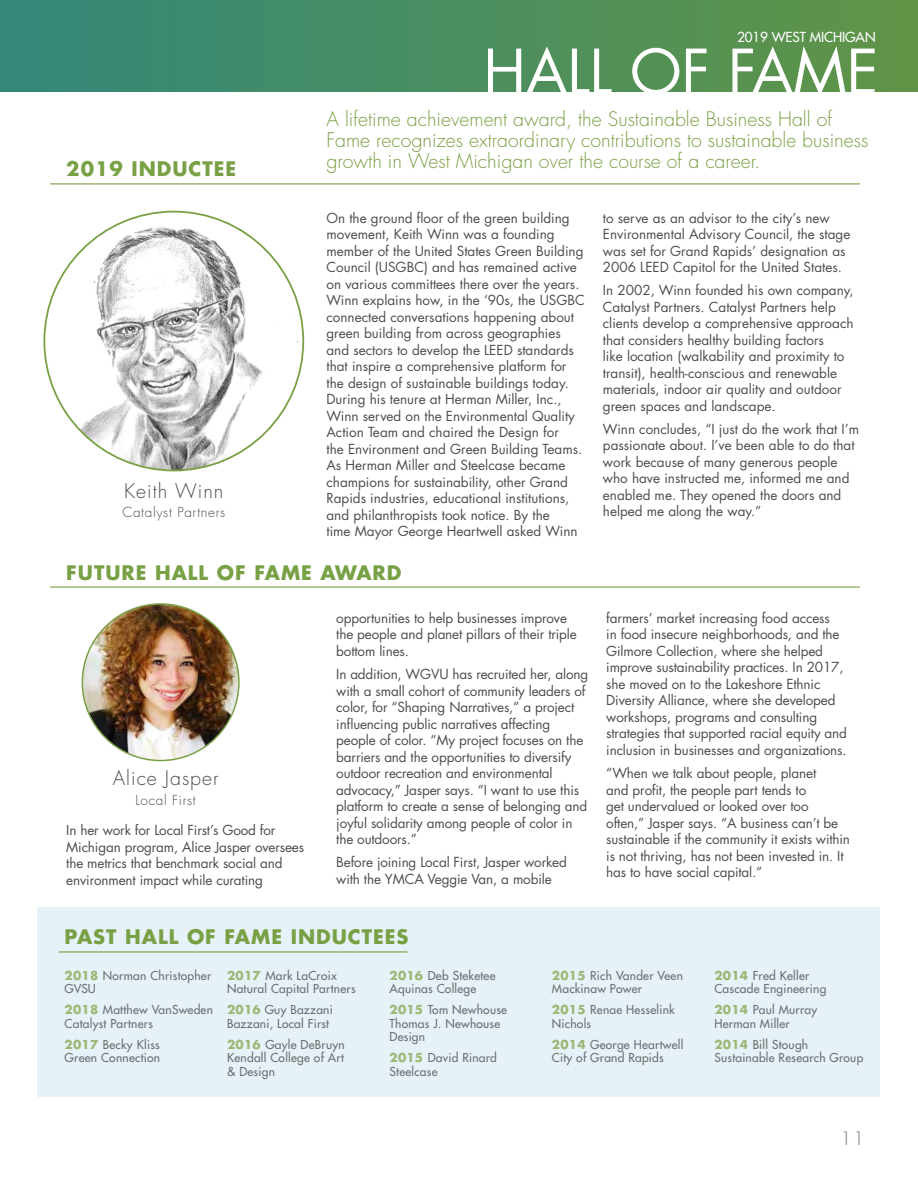
<style>
.page{position:relative;width:918px;height:1188px;background:#fff}
.page>*{position:absolute;margin:0;border:0;box-sizing:border-box;transform-origin:0 0}
.t1{font:60px "Futura Std";letter-spacing:-.005em;color:#fff}
.t2{font:300 19.5px/21px "Futura Std";color:#78a044}
.t3{font:700 19.5px "Futura Std";letter-spacing:.05em;color:#78a044}
.t4{font:300 19.5px "Futura Std";letter-spacing:.05em;color:#4d4d4f}
.t5{font:300 18px "Futura Std";color:#6a747b}
.t6{font:13.5px/16.5px "Futura Std";color:#4d4d4f}
.t7{font:300 13.5px "Futura Std";letter-spacing:.05em;color:#4d4d4f}
.t8{font:500 13.5px "Futura Std";letter-spacing:-.005em;color:#fff}
.t9{font:500 12px/13.5px "Futura Std";letter-spacing:.02em;color:#6d6e71}
.s1{font-weight:700;color:#9bb876}
</style>
<div class="page">
<div style="left:0;top:0;width:918px;height:92px;background:linear-gradient(to right,#33887a,#619446)"></div>
<img style="left:44px;top:212px;width:259px;height:259px;border-radius:129px">
<img style="left:82px;top:604px;width:157px;height:157px;border-radius:78px">
<hr style="left:50px;top:183px;width:810px;height:1px;background:#78a044">
<hr style="left:50px;top:587px;width:810px;height:1px;background:#78a044">
<div style="left:38px;top:907px;width:842px;height:190px;background:#e6f2f7"></div>
<hr style="left:59px;top:951px;width:349px;height:2px;background:#78a044">
<p class="t8" style="left:737px;top:29px;width:140px">2019 WEST MICHIGAN</p>
<h2 class="t3" style="left:66px;top:156px;width:171px">2019 INDUCTEE</h2>
<h2 class="t4" style="left:124px;top:479px;width:101px">Keith Winn</h2>
<p class="t7" style="left:122px;top:504px;width:104px">Catalyst Partners</p>
<h1 class="t1" style="left:483px;top:33px;width:397px">HALL OF FAME</h1>
<h2 class="t2" style="left:326px;top:109px;width:543px">A lifetime achievement award, the Sustainable Business Hall of<br>Fame recognizes extraordinary contributions to sustainable business growth in West Michigan over the course of a career.</h2>
<p class="t6" style="left:326px;top:210px;width:260px">On the ground floor of the green building movement, Keith Winn was a founding member of the United States Green Building Council (USGBC) and has remained active on various committees there over the years.<br>Winn explains how, in the ‘90s, the USGBC connected conversations happening about green building from across geographies and sectors to develop the LEED standards that inspire a comprehensive platform for the design of sustainable buildings today.<br>During his tenure at Herman Miller, Inc., Winn served on the Environmental Quality Action Team and chaired the Design for<br>the Environment and Green Building Teams.<br>As Herman Miller and Steelcase became champions for sustainability, other Grand Rapids industries, educational institutions, and philanthropists took notice. By the<br>time Mayor George Heartwell asked Winn</p>
<p class="t6" style="left:603px;top:209px;width:249px">to serve as an advisor to the city’s new Environmental Advisory Council, the stage was set for Grand Rapids’ designation as 2006 LEED Capitol for the United States.</p>
<p class="t6" style="left:603px;top:282px;width:252px">In 2002, Winn founded his own company, Catalyst Partners. Catalyst Partners help clients develop a comprehensive approach that considers healthy building factors<br>like location (walkability and proximity to transit), health-conscious and renewable materials, indoor air quality and outdoor green spaces and landscape.</p>
<p class="t6" style="left:603px;top:421px;width:258px">Winn concludes, “I just do the work that I’m passionate about. I’ve been able to do that work because of many generous people who have instructed me, informed me and enabled me. They opened the doors and helped me along the way.”</p>
<h2 class="t3" style="left:66px;top:559px;width:337px">FUTURE HALL OF FAME AWARD</h2>
<h2 class="t4" style="left:113px;top:766px;width:107px">Alice Jasper</h2>
<p class="t7" style="left:136px;top:791px;width:62px">Local First</p>
<p class="t6" style="left:66px;top:822px;width:239px">In her work for Local First’s Good for Michigan program, Alice Jasper oversees the metrics that benchmark social and environment impact while curating</p>
<p class="t6" style="left:336px;top:610px;width:242px">opportunities to help businesses improve the people and planet pillars of their triple bottom lines.</p>
<p class="t6" style="left:336px;top:666px;width:253px">In addition, WGVU has recruited her, along with a small cohort of community leaders of color, for “Shaping Narratives,” a project influencing public narratives affecting people of color. “My project focuses on the barriers and the opportunities to diversify outdoor recreation and environmental advocacy,” Jasper says. “I want to use this platform to create a sense of belonging and joyful solidarity among people of color in the outdoors.”</p>
<p class="t6" style="left:336px;top:854px;width:232px">Before joining Local First, Jasper worked with the YMCA Veggie Van, a mobile</p>
<h2 class="t3" style="left:65px;top:924px;width:345px">PAST HALL OF FAME INDUCTEES</h2>
<p class="t6" style="left:606px;top:610px;width:242px">farmers’ market increasing food access<br>in food insecure neighborhoods, and the Gilmore Collection, where she helped improve sustainability practices. In 2017, she moved on to the Lakeshore Ethnic Diversity Alliance, where she developed workshops, programs and consulting strategies that supported racial equity and inclusion in businesses and organizations.</p>
<p class="t6" style="left:606px;top:765px;width:245px">“When we talk about people, planet<br>and profit, the people part tends to<br>get undervalued or looked over too often,” Jasper says. “A business can’t be sustainable if the community it exists within is not thriving, has not been invested in. It has to have social capital.”</p>
<p class="t9" style="left:65px;top:968px;width:148px"><span class="s1">2018</span> Norman Christopher<br>GVSU</p>
<p class="t9" style="left:65px;top:1003px;width:150px"><span class="s1">2018</span> Matthew VanSweden<br>Catalyst Partners</p>
<p class="t9" style="left:65px;top:1038px;width:97px"><span class="s1">2017</span> Becky Kliss<br>Green Connection</p>
<p class="t9" style="left:227px;top:968px;width:130px"><span class="s1">2017</span> Mark LaCroix<br>Natural Capital Partners</p>
<p class="t9" style="left:227px;top:1003px;width:107px"><span class="s1">2016</span> Guy Bazzani<br>Bazzani, Local First</p>
<p class="t9" style="left:227px;top:1038px;width:119px;text-align:justify"><span class="s1">2016</span> Gayle DeBruyn Kendall College of Art &amp; Design</p>
<p class="t9" style="left:390px;top:968px;width:108px"><span class="s1">2016</span> Deb Steketee<br>Aquinas College</p>
<p class="t9" style="left:390px;top:1003px;width:119px"><span class="s1">2015</span> Tom Newhouse<br>Thomas J. Newhouse<br>Design</p>
<p class="t9" style="left:390px;top:1051px;width:109px"><span class="s1">2015</span> David Rinard<br>Steelcase</p>
<p class="t9" style="left:552px;top:968px;width:133px"><span class="s1">2015</span> Rich Vander Veen<br>Mackinaw Power</p>
<p class="t9" style="left:552px;top:1003px;width:124px"><span class="s1">2015</span> Renae Hesselink<br>Nichols</p>
<p class="t9" style="left:552px;top:1038px;width:133px"><span class="s1">2014</span> George Heartwell<br>City of Grand Rapids</p>
<p class="t9" style="left:714px;top:968px;width:113px"><span class="s1">2014</span> Fred Keller<br>Cascade Engineering</p>
<p class="t9" style="left:714px;top:1003px;width:104px"><span class="s1">2014</span> Paul Murray<br>Herman Miller</p>
<p class="t9" style="left:714px;top:1038px;width:150px"><span class="s1">2014</span> Bill Stough<br>Sustainable Research Group</p>
<h3 class="t5" style="left:841px;top:1127px;width:25px">11</h3>
</div>
